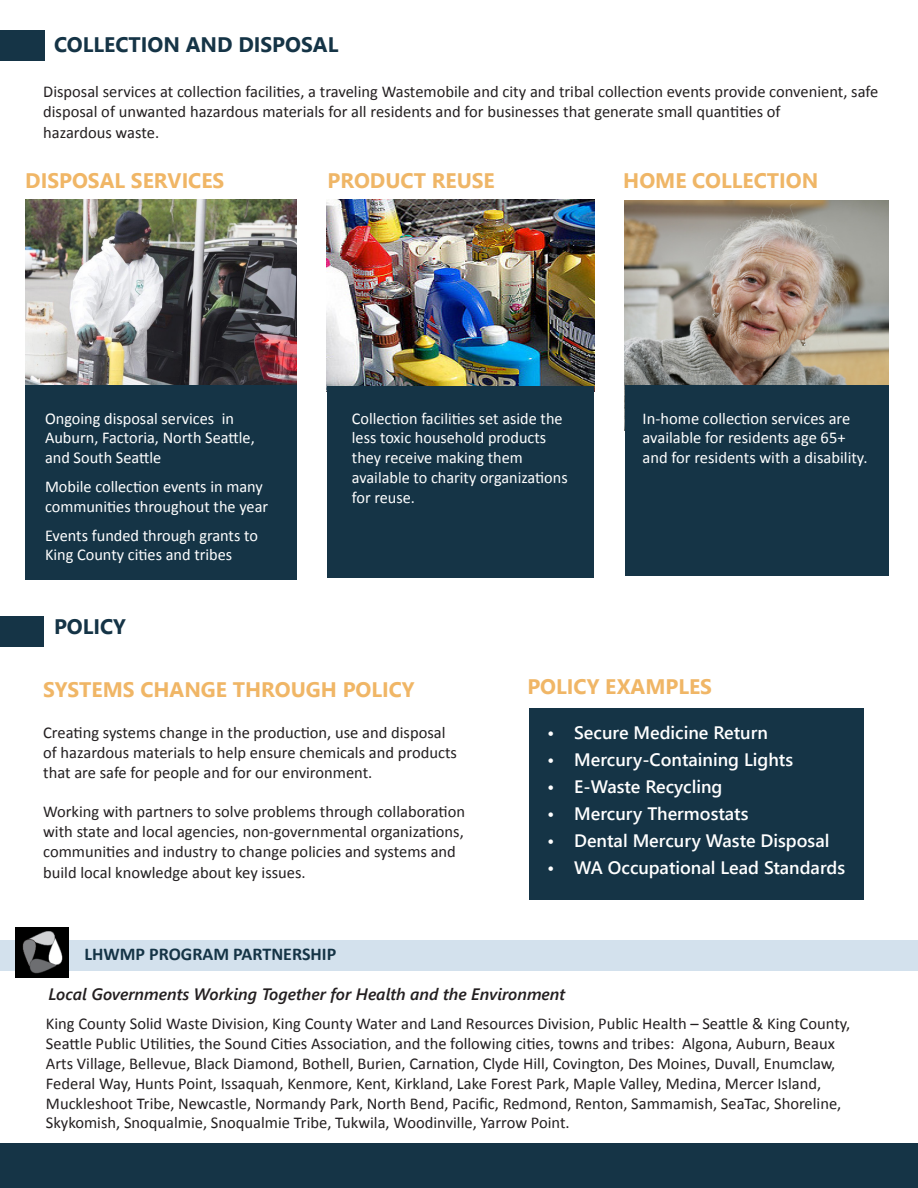
<style>
.page{position:relative;width:918px;height:1188px;background:#fff}
.page>*{position:absolute;margin:0;border:0;box-sizing:border-box;transform-origin:0 0}
.t1{font:700 21px "Segoe UI";color:#f0b666}
.t2{font:700 21px "Segoe UI";color:#153446}
.t3{font:700 21px "Segoe UI";color:#efb667}
.t4{font:600 18px "Segoe UI";color:#fff}
.t5{font:700 18px "Calibri";color:#153446}
.t6{font:16.5px/19.8px "Calibri";color:#231f20}
.t7{font:16.5px/19.8px "Calibri";color:#fff}
.t8{font:italic 600 16.5px "Segoe UI";color:#231f20}
</style>
<div class="page">
<img style="left:25px;top:200px;width:271px;height:186px">
<img style="left:327px;top:200px;width:267px;height:186px">
<div style="left:529px;top:708px;width:335px;height:192px;background:#153446"></div>
<div style="left:0;top:30px;width:44px;height:31px;background:#153446"></div>
<img style="left:625px;top:200px;width:263px;height:186px">
<div style="left:0;top:616px;width:44px;height:30px;background:#153446"></div>
<div style="left:625px;top:386px;width:263px;height:190px;background:#153446"></div>
<div style="left:327px;top:386px;width:267px;height:192px;background:#153446"></div>
<div style="left:25px;top:386px;width:271px;height:194px;background:#153446"></div>
<div style="left:0;top:1143px;width:918px;height:45px;background:#153446"></div>
<div style="left:0;top:940px;width:918px;height:30px;background:#d3e1ed"></div>
<img style="left:15px;top:927px;width:54px;height:50px">
<p class="t2" style="left:54px;top:28px;width:286px">COLLECTION AND DISPOSAL</p>
<p class="t6" style="left:43px;top:81px;width:837px">Disposal services at collection facilities, a traveling Wastemobile and city and tribal collection events provide convenient, safe</p>
<p class="t6" style="left:43px;top:101px;width:739px">disposal of unwanted hazardous materials for all residents and for businesses that generate small quantities of</p>
<p class="t6" style="left:43px;top:123px;width:117px">hazardous waste.</p>
<p class="t1" style="left:25px;top:164px;width:201px">DISPOSAL SERVICES</p>
<p class="t3" style="left:328px;top:164px;width:169px">PRODUCT REUSE</p>
<p class="t3" style="left:623px;top:164px;width:197px">HOME COLLECTION</p>
<p class="t7" style="left:45px;top:408px;width:211px">Ongoing disposal services in<br>Auburn, Factoria, North Seattle, and South Seattle</p>
<p class="t7" style="left:45px;top:476px;width:225px">Mobile collection events in many communities throughout the year</p>
<p class="t7" style="left:45px;top:525px;width:215px">Events funded through grants to<br>King County cities and tribes</p>
<p class="t2" style="left:54px;top:610px;width:74px">POLICY</p>
<p class="t7" style="left:352px;top:408px;width:212px">Collection facilities set aside the less toxic household products they receive making them</p>
<p class="t7" style="left:352px;top:467px;width:217px">available to charity organizations for reuse.</p>
<p class="t7" style="left:643px;top:408px;width:226px">In-home collection services are available for residents age 65+ and for residents with a disability.</p>
<p class="t1" style="left:43px;top:672px;width:373px">SYSTEMS CHANGE THROUGH POLICY</p>
<p class="t6" style="left:43px;top:722px;width:415px">Creating systems change in the production, use and disposal of hazardous materials to help ensure chemicals and products that are safe for people and for our environment.</p>
<p class="t6" style="left:43px;top:801px;width:423px;text-align:justify">Working with partners to solve problems through collaboration with state and local agencies, non-governmental organizations, communities and industry to change policies and systems and</p>
<p class="t6" style="left:43px;top:863px;width:264px">build local knowledge about key issues.</p>
<p class="t5" style="left:85px;top:942px;width:253px">LHWMP PROGRAM PARTNERSHIP</p>
<p class="t1" style="left:527px;top:670px;width:186px">POLICY EXAMPLES</p>
<p class="t4" style="left:547px;top:718px;width:222px">• Secure Medicine Return</p>
<p class="t4" style="left:547px;top:745px;width:248px">• Mercury-Containing Lights</p>
<p class="t4" style="left:547px;top:772px;width:177px">• E-Waste Recycling</p>
<p class="t4" style="left:547px;top:799px;width:203px">• Mercury Thermostats</p>
<p class="t4" style="left:547px;top:826px;width:284px">• Dental Mercury Waste Disposal</p>
<p class="t4" style="left:547px;top:853px;width:299px">• WA Occupational Lead Standards</p>
<p class="t8" style="left:49px;top:983px;width:518px">Local Governments Working Together for Health and the Environment</p>
<p class="t6" style="left:46px;top:1014px;width:806px">King County Solid Waste Division, King County Water and Land Resources Division, Public Health – Seattle &amp; King County, Seattle Public Utilities, the Sound Cities Association, and the following cities, towns and tribes: Algona, Auburn, Beaux Arts Village, Bellevue, Black Diamond, Bothell, Burien, Carnation, Clyde Hill, Covington, Des Moines, Duvall, Enumclaw, Federal Way, Hunts Point, Issaquah, Kenmore, Kent, Kirkland, Lake Forest Park, Maple Valley, Medina, Mercer Island, Muckleshoot Tribe, Newcastle, Normandy Park, North Bend, Pacific, Redmond, Renton, Sammamish, SeaTac, Shoreline, Skykomish, Snoqualmie, Snoqualmie Tribe, Tukwila, Woodinville, Yarrow Point.</p>
</div>
